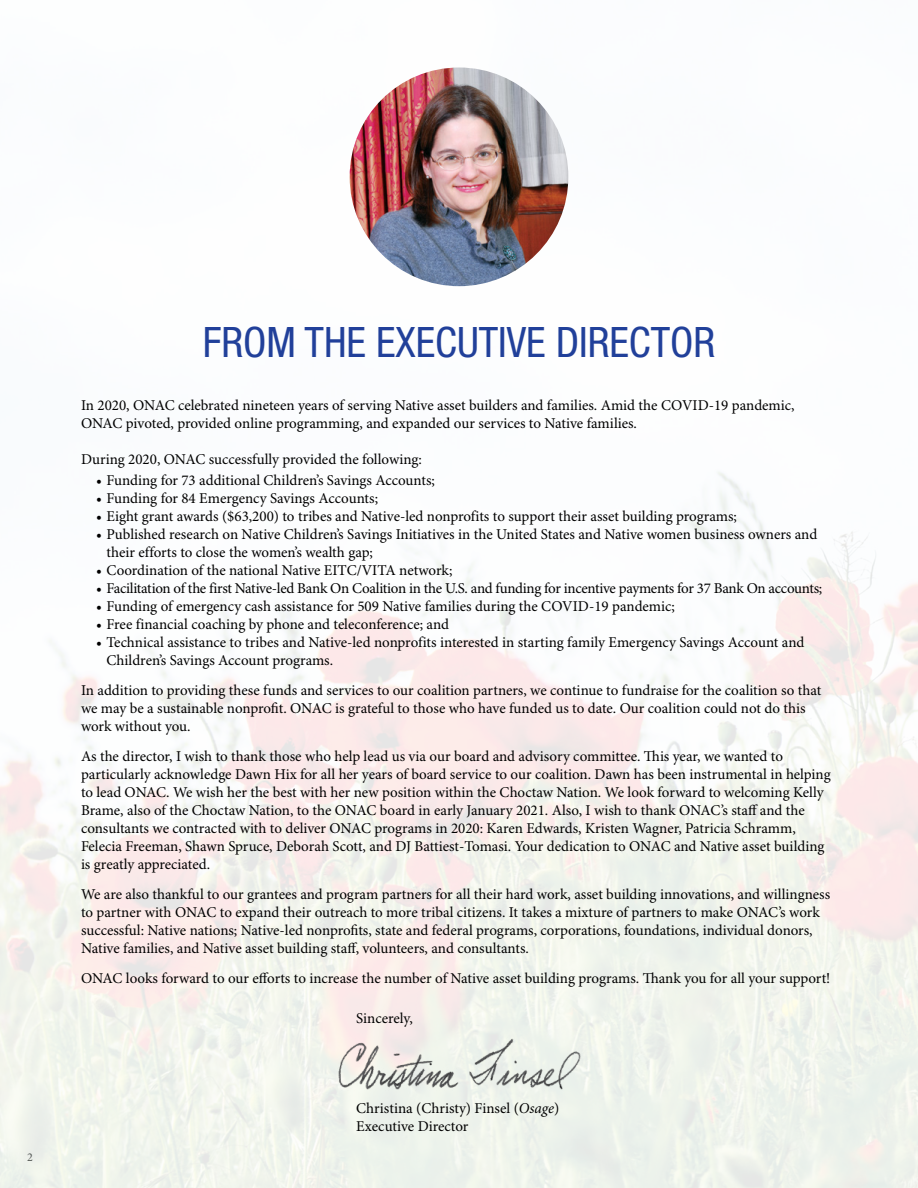
<style>
.page{position:relative;width:918px;height:1188px;background:#fff}
.page>*{position:absolute;margin:0;border:0;box-sizing:border-box;transform-origin:0 0}
.t1{font:condensed 42px "Helvetica Neue";color:#21409a}
.t2{font:15px/18px "Minion Pro";letter-spacing:-.005em;color:#000}
.t3{font:12px "Minion Pro";color:#58595b}
.s1{font-style:italic}
</style>
<div class="page">
<img style="left:0;top:80px;width:918px;height:1108px">
<img style="left:327px;top:1033px;width:264px;height:64px">
<img style="left:350px;top:68px;width:218px;height:218px;border-radius:109px">
<p class="t3" style="left:27px;top:1150px;width:7px">2</p>
<h1 class="t1" style="left:203px;top:318px;width:514px">FROM THE EXECUTIVE DIRECTOR</h1>
<p class="t2" style="left:81px;top:396px;width:715px">In 2020, ONAC celebrated nineteen years of serving Native asset builders and families. Amid the COVID-19 pandemic,<br>ONAC pivoted, provided online programming, and expanded our services to Native families.</p>
<p class="t2" style="left:81px;top:450px;width:342px">During 2020, ONAC successfully provided the following:</p>
<p class="t2" style="left:96px;top:471px;width:340px">• Funding for 73 additional Children’s Savings Accounts;</p>
<p class="t2" style="left:96px;top:489px;width:284px">• Funding for 84 Emergency Savings Accounts;</p>
<p class="t2" style="left:96px;top:507px;width:643px">• Eight grant awards ($63,200) to tribes and Native-led nonprofits to support their asset building programs;</p>
<p class="t2" style="left:106px;top:525px;width:712px;text-indent:-10px">• Published research on Native Children’s Savings Initiatives in the United States and Native women business owners and their efforts to close the women’s wealth gap;</p>
<p class="t2" style="left:96px;top:561px;width:358px">• Coordination of the national Native EITC/VITA network;</p>
<p class="t2" style="left:96px;top:579px;width:728px">• Facilitation of the first Native-led Bank On Coalition in the U.S. and funding for incentive payments for 37 Bank On accounts;</p>
<p class="t2" style="left:96px;top:597px;width:580px">• Funding of emergency cash assistance for 509 Native families during the COVID-19 pandemic;</p>
<p class="t2" style="left:96px;top:615px;width:355px">• Free financial coaching by phone and teleconference; and</p>
<p class="t2" style="left:106px;top:633px;width:699px;text-indent:-10px">• Technical assistance to tribes and Native-led nonprofits interested in starting family Emergency Savings Account and<br>Children’s Savings Account programs.</p>
<p class="t2" style="left:81px;top:681px;width:742px">In addition to providing these funds and services to our coalition partners, we continue to fundraise for the coalition so that we may be a sustainable nonprofit. ONAC is grateful to those who have funded us to date. Our coalition could not do this work without you.</p>
<p class="t2" style="left:81px;top:747px;width:751px">As the director, I wish to thank those who help lead us via our board and advisory committee. This year, we wanted to particularly acknowledge Dawn Hix for all her years of board service to our coalition. Dawn has been instrumental in helping to lead ONAC. We wish her the best with her new position within the Choctaw Nation. We look forward to welcoming Kelly Brame, also of the Choctaw Nation, to the ONAC board in early January 2021. Also, I wish to thank ONAC’s staff and the consultants we contracted with to deliver ONAC programs in 2020: Karen Edwards, Kristen Wagner, Patricia Schramm, Felecia Freeman, Shawn Spruce, Deborah Scott, and DJ Battiest-Tomasi. Your dedication to ONAC and Native asset building is greatly appreciated.</p>
<p class="t2" style="left:81px;top:885px;width:751px">We are also thankful to our grantees and program partners for all their hard work, asset building innovations, and willingness to partner with ONAC to expand their outreach to more tribal citizens. It takes a mixture of partners to make ONAC’s work successful: Native nations; Native-led nonprofits, state and federal programs, corporations, foundations, individual donors, Native families, and Native asset building staff, volunteers, and consultants.</p>
<p class="t2" style="left:81px;top:969px;width:751px">ONAC looks forward to our efforts to increase the number of Native asset building programs. Thank you for all your support!</p>
<p class="t2" style="left:356px;top:1010px;width:58px">Sincerely,</p>
<p class="t2" style="left:356px;top:1100px;width:204px">Christina (Christy) Finsel (<span class="s1">Osage</span>)<br>Executive Director</p>
</div>
